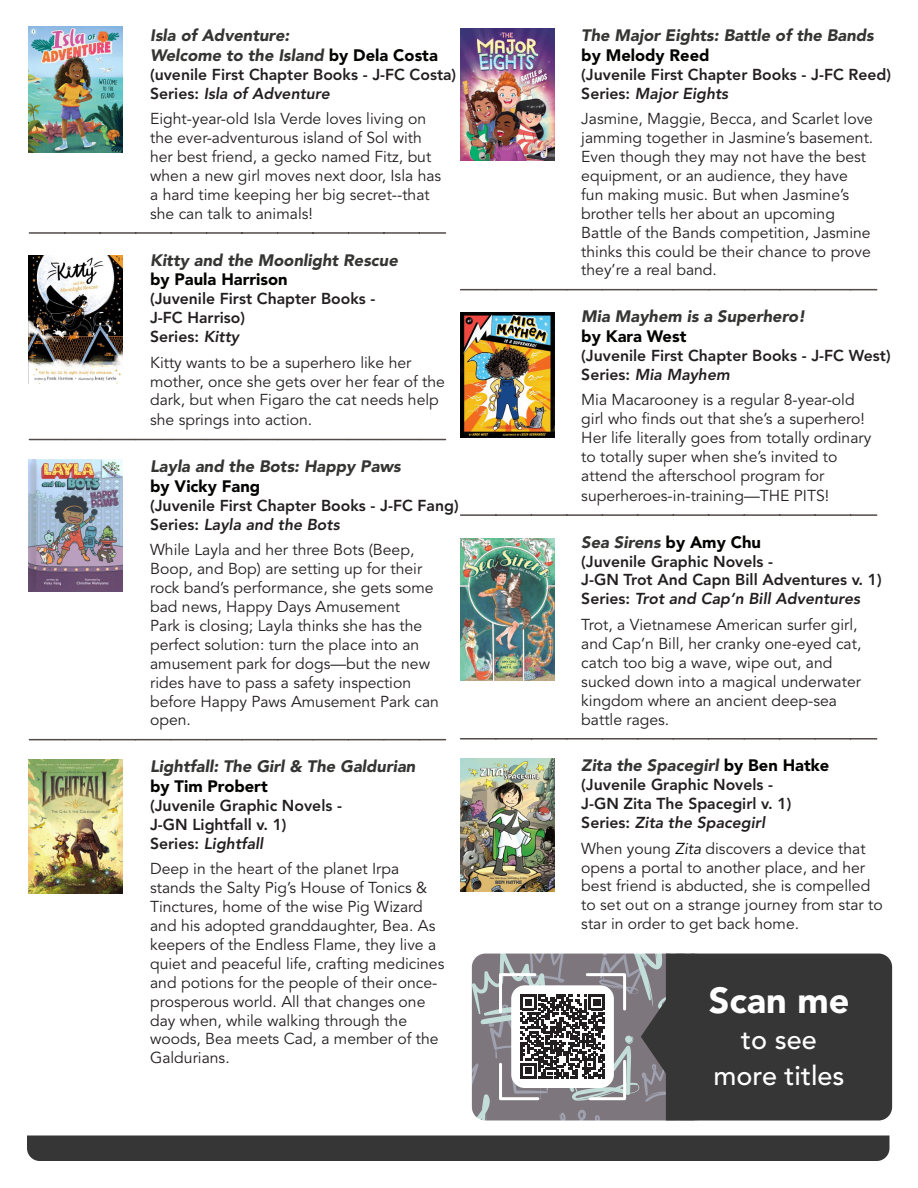
<style>
.page{position:relative;width:918px;height:1188px;background:#fff}
.page>*{position:absolute;margin:0;border:0;box-sizing:border-box;transform-origin:0 0}
.t1{font:900 36px "Avenir LT Std";color:#fff}
.t2{font:500 27px/36px "Avenir LT Std";color:#fff;text-align:center}
.Title_and_Author{font:italic 900 16.5px/19.8px "Avenir LT Std";color:#353534}
.Title_and_Author-2{font:900 16.5px "Avenir LT Std";color:#040503}
.Summary{font:15.75px/18.9px "Avenir LT Std";color:#231f20}
.Summary_-_No_Line_Break{font:15.75px/18.9px "Avenir LT Std";color:#231f20}
.Call_Number{font:800 15.75px/18.9px "Avenir LT Std";color:#231f20}
.s1{font-style:normal;color:#040503}
.s2{font-style:italic}
.s3{font-style:italic;color:#040503}
</style>
<div class="page">
<svg style="left:29px;top:232px;width:417px;height:2px"></svg>
<svg style="left:29px;top:439px;width:417px;height:1px"></svg>
<svg style="left:29px;top:739px;width:417px;height:1px"></svg>
<svg style="left:461px;top:289px;width:416px;height:1px"></svg>
<svg style="left:461px;top:514px;width:416px;height:2px"></svg>
<svg style="left:461px;top:738px;width:416px;height:2px"></svg>
<img style="left:28px;top:27px;width:95px;height:126px">
<img style="left:28px;top:760px;width:95px;height:133px">
<img style="left:460px;top:28px;width:95px;height:133px">
<img style="left:28px;top:459px;width:95px;height:133px">
<img style="left:460px;top:539px;width:95px;height:142px">
<img style="left:460px;top:758px;width:95px;height:134px">
<img style="left:460px;top:312px;width:95px;height:125px">
<img style="left:28px;top:255px;width:95px;height:129px">
<svg style="left:472px;top:954px;width:420px;height:166px;background:#605e60"></svg>
<div style="left:27px;top:1136px;width:863px;height:25px;background:#373636"></div>
<p class="Title_and_Author" style="left:150px;top:25px;width:289px">Isla of Adventure:<br>Welcome to the Island <span class="s1">by Dela Costa</span></p>
<p class="Call_Number" style="left:150px;top:65px;width:308px">(uvenile First Chapter Books - J-FC Costa)<br>Series: <span class="s2">Isla of Adventure</span></p>
<p class="Summary" style="left:150px;top:110px;width:293px">Eight-year-old Isla Verde loves living on the ever-adventurous island of Sol with her best friend, a gecko named Fitz, but when a new girl moves next door, Isla has a hard time keeping her big secret--that she can talk to animals!</p>
<p class="Title_and_Author" style="left:150px;top:250px;width:249px">Kitty and the Moonlight Rescue <span class="s1">by Paula Harrison</span></p>
<p class="Call_Number" style="left:150px;top:289px;width:227px">(Juvenile First Chapter Books -<br>J-FC Harriso)<br>Series: <span class="s2">Kitty</span></p>
<p class="Summary" style="left:150px;top:353px;width:296px">Kitty wants to be a superhero like her mother, once she gets over her fear of the dark, but when Figaro the cat needs help she springs into action.</p>
<p class="Title_and_Author" style="left:150px;top:457px;width:252px">Layla and the Bots: Happy Paws <span class="s1">by Vicky Fang</span></p>
<p class="Call_Number" style="left:150px;top:496px;width:310px">(Juvenile First Chapter Books - J-FC Fang)<br>Series: <span class="s2">Layla and the Bots</span></p>
<p class="Summary" style="left:150px;top:541px;width:290px">While Layla and her three Bots (Beep, Boop, and Bop) are setting up for their rock band’s performance, she gets some bad news, Happy Days Amusement<br>Park is closing; Layla thinks she has the perfect solution: turn the place into an amusement park for dogs—but the new rides have to pass a safety inspection before Happy Paws Amusement Park can open.</p>
<p class="Title_and_Author" style="left:150px;top:757px;width:267px">Lightfall: The Girl &amp; The Galdurian <span class="s1">by Tim Probert</span></p>
<p class="Call_Number" style="left:150px;top:796px;width:193px">(Juvenile Graphic Novels -<br>J-GN Lightfall v. 1)<br>Series: <span class="s2">Lightfall</span></p>
<p class="Summary_-_No_Line_Break" style="left:150px;top:860px;width:296px">Deep in the heart of the planet Irpa stands the Salty Pig’s House of Tonics &amp; Tinctures, home of the wise Pig Wizard and his adopted granddaughter, Bea. As keepers of the Endless Flame, they live a quiet and peaceful life, crafting medicines and potions for the people of their once&shy;prosperous world. All that changes one day when, while walking through the woods, Bea meets Cad, a member of the Galdurians.</p>
<p class="Title_and_Author" style="left:581px;top:25px;width:294px">The Major Eights: Battle of the Bands</p>
<p class="Title_and_Author-2" style="left:581px;top:45px;width:130px">by Melody Reed</p>
<p class="Call_Number" style="left:581px;top:65px;width:311px">(Juvenile First Chapter Books - J-FC Reed)<br>Series: <span class="s2">Major Eights</span></p>
<p class="Summary" style="left:581px;top:110px;width:293px">Jasmine, Maggie, Becca, and Scarlet love jamming together in Jasmine’s basement.<br>Even though they may not have the best equipment, or an audience, they have fun making music. But when Jasmine’s brother tells her about an upcoming Battle of the Bands competition, Jasmine thinks this could be their chance to prove they’re a real band.</p>
<p class="Title_and_Author" style="left:581px;top:307px;width:226px">Mia Mayhem is a Superhero! <span class="s1">by Kara West</span></p>
<p class="Call_Number" style="left:581px;top:346px;width:311px">(Juvenile First Chapter Books - J-FC West)<br>Series: <span class="s2">Mia Mayhem</span></p>
<p class="Summary" style="left:581px;top:391px;width:292px">Mia Macarooney is a regular 8-year-old girl who finds out that she’s a superhero!<br>Her life literally goes from totally ordinary to totally super when she’s invited to attend the afterschool program for superheroes-in-training—THE PITS!</p>
<p class="Title_and_Author" style="left:581px;top:532px;width:181px">Sea Sirens <span class="s1">by Amy Chu</span></p>
<p class="Call_Number" style="left:581px;top:552px;width:302px">(Juvenile Graphic Novels -<br>J-GN Trot And Capn Bill Adventures v. 1)<br>Series: <span class="s2">Trot and Cap’n Bill Adventures</span></p>
<p class="Summary" style="left:581px;top:616px;width:282px">Trot, a Vietnamese American surfer girl, and Cap’n Bill, her cranky one-eyed cat, catch too big a wave, wipe out, and sucked down into a magical underwater kingdom where an ancient deep-sea battle rages.</p>
<p class="Title_and_Author" style="left:581px;top:756px;width:250px">Zita the Spacegirl <span class="s1">by Ben Hatke</span></p>
<p class="Call_Number" style="left:581px;top:775px;width:212px">(Juvenile Graphic Novels -<br>J-GN Zita The Spacegirl v. 1)<br>Series: <span class="s2">Zita the Spacegirl</span></p>
<p class="Summary_-_No_Line_Break" style="left:581px;top:839px;width:303px">When young <span class="s3">Zita</span> discovers a device that opens a portal to another place, and her best friend is abducted, she is compelled to set out on a strange journey from star to star in order to get back home.</p>
<p class="t1" style="left:709px;top:979px;width:142px">Scan me</p>
<p class="t2" style="left:714px;top:1023px;width:133px">to see more titles</p>
</div>
